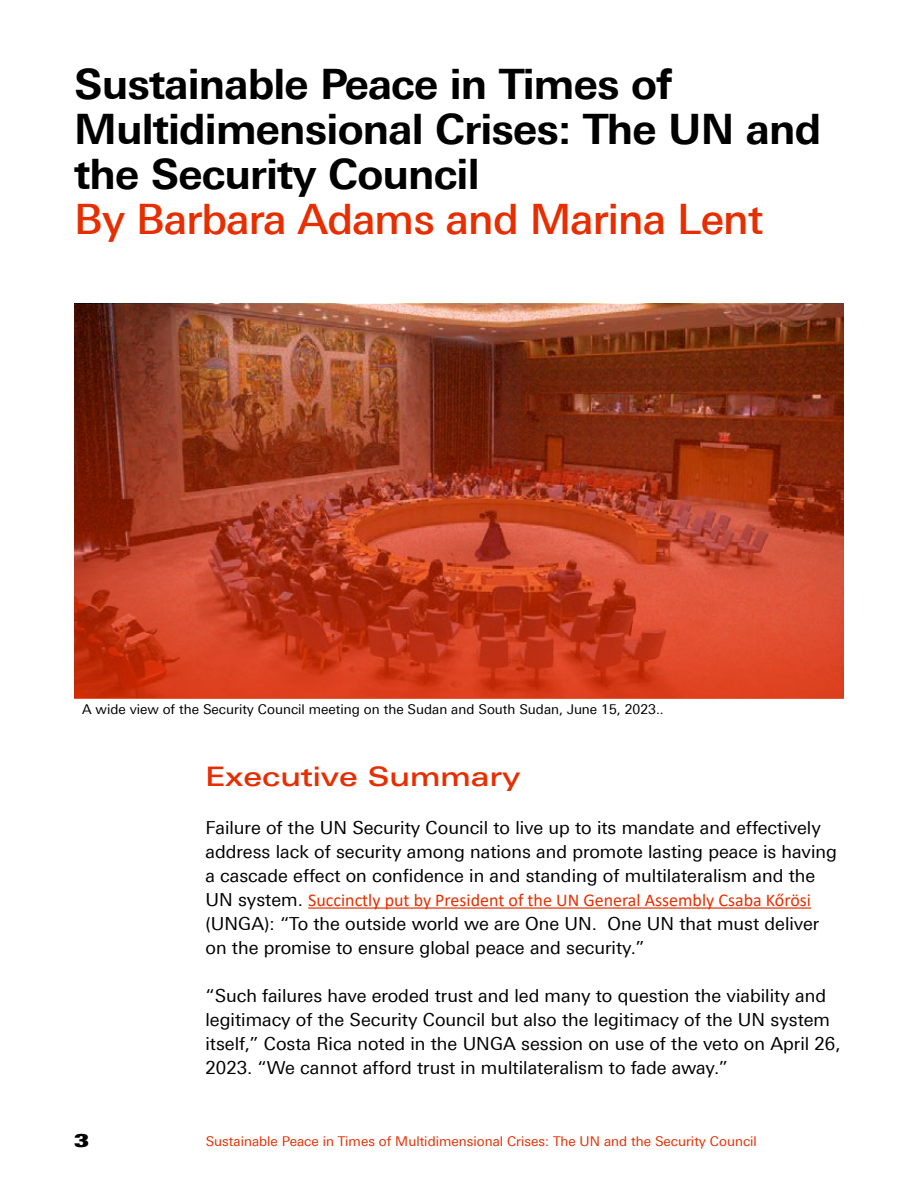
<style>
.page{position:relative;width:918px;height:1188px;background:#fff}
.page>*{position:absolute;margin:0;border:0;box-sizing:border-box;transform-origin:0 0}
.t1{font:700 42px/45px "Linotype Univers 630";letter-spacing:-.02em;color:#000}
.t2{font:500 42px "Linotype Univers 530";letter-spacing:-.02em;color:#e72e00}
.t3{font:500 27px "Linotype Univers 540 Ex";color:#e72e00}
.t4{font:18px/24px "Linotype Univers 430";color:#000}
.t5{font:18px "Calibri";color:#e72e00}
.t6{font:18px "Linotype Univers 940 Ex X Black";color:#000}
.t7{font:13.5px "Linotype Univers 430";color:#e72e00}
.t8{font:13.5px "Linotype Univers 430";color:#000}
.s1{font-family:"Linotype Univers 430";color:#000}
</style>
<div class="page">
<hr style="left:308px;top:907px;width:503px;height:2px;background:#e72e00">
<img style="left:74px;top:304px;width:770px;height:395px">
<h1 class="t1" style="left:74px;top:61px;width:748px">Sustainable Peace in Times of<br>Multidimensional Crises: The UN and the Security Council</h1>
<h1 class="t2" style="left:74px;top:194px;width:691px">By Barbara Adams and Marina Lent</h1>
<p class="t8" style="left:82px;top:701px;width:583px">A wide view of the Security Council meeting on the Sudan and South Sudan, June 15, 2023..</p>
<h2 class="t3" style="left:206px;top:760px;width:316px">Executive Summary</h2>
<p class="t4" style="left:206px;top:816px;width:633px">Failure of the UN Security Council to live up to its mandate and effectively address lack of security among nations and promote lasting peace is having a cascade effect on confidence in and standing of multilateralism and the</p>
<p class="t5" style="left:206px;top:888px;width:607px"><span class="s1">UN system.</span> Succinctly put by President of the UN General Assembly Csaba Kőrösi</p>
<p class="t4" style="left:206px;top:912px;width:615px">(UNGA): “To the outside world we are One UN. One UN that must deliver on the promise to ensure global peace and security.”</p>
<p class="t4" style="left:206px;top:984px;width:637px">“Such failures have eroded trust and led many to question the viability and legitimacy of the Security Council but also the legitimacy of the UN system itself,” Costa Rica noted in the UNGA session on use of the veto on April 26, 2023. “We cannot afford trust in multilateralism to fade away.”</p>
<p class="t6" style="left:74px;top:1130px;width:16px">3</p>
<p class="t7" style="left:206px;top:1133px;width:553px">Sustainable Peace in Times of Multidimensional Crises: The UN and the Security Council</p>
</div>
